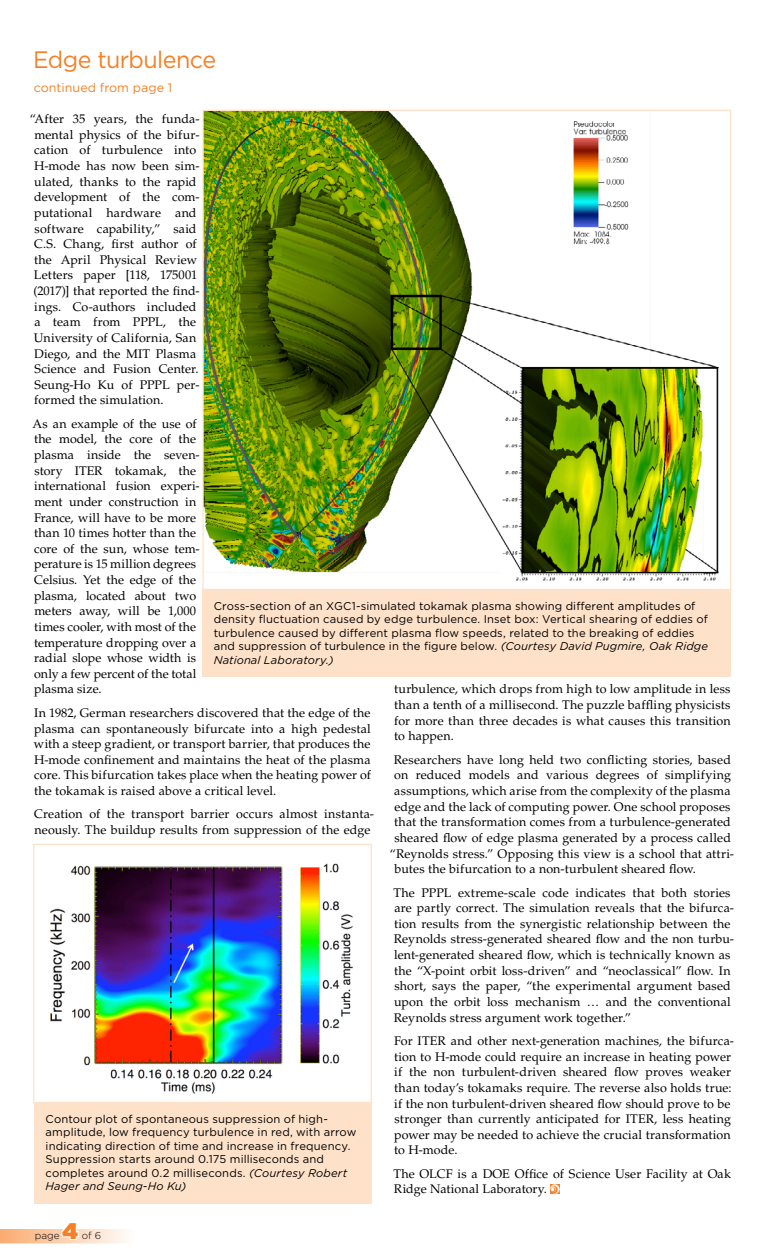
<style>
.page{position:relative;width:765px;height:1260px;background:#fff}
.page>*{position:absolute;margin:0;border:0;box-sizing:border-box;transform-origin:0 0}
.t1{font:23.75px "Gotham";letter-spacing:-.025em;color:#f58025}
.t2{font:900 22.5px "Gotham";color:#f58025}
.t3{font:12.5px/15.6px "Palatino LT Std";letter-spacing:.01em;color:#000}
.t4{font:12.5px "Gotham";color:#f58025}
.t5{font:11.25px/13.5px "Gotham";letter-spacing:.01em;color:#000}
.t6{font:300 10px "Gotham";color:#000}
.s1{font-style:italic}
</style>
<div class="page">
<svg style="left:550px;top:1184px;width:10px;height:9px"></svg>
<svg style="left:551px;top:1185px;width:8px;height:8px"></svg>
<div style="left:34px;top:1102px;width:338px;height:102px;background:#fee1c9"></div>
<div style="left:202px;top:589px;width:529px;height:88px;background:#fee1c9"></div>
<img style="left:50px;top:863px;width:303px;height:231px">
<div style="left:33px;top:844px;width:339px;height:259px;border:1px solid #fee1c9"></div>
<img style="left:204px;top:112px;width:515px;height:469px">
<svg style="left:0;top:1229px;width:126px;height:14px;background:#fbd4b6"></svg>
<h1 class="t1" style="left:33px;top:45px;width:184px">Edge turbulence</h1>
<p class="t4" style="left:34px;top:79px;width:140px">continued from page 1</p>
<p class="t3" style="left:34px;top:111px;width:168px;text-indent:-4px">“After 35 years, the funda&shy;mental physics of the bifur&shy;cation of turbulence into<br>H-mode has now been sim&shy;ulated, thanks to the rapid development of the com&shy;putational hardware and software capability,” said<br>C.S. Chang, first author of the April Physical Review<br>Letters paper [118, 175001 (2017)] that reported the find&shy;ings. Co-authors included a team from PPPL, the<br>University of California, San<br>Diego, and the MIT Plasma<br>Science and Fusion Center.<br>Seung-Ho Ku of PPPL per&shy;formed the simulation.</p>
<p class="t3" style="left:33px;top:416px;width:169px">As an example of the use of the model, the core of the plasma inside the seven&shy;story ITER tokamak, the international fusion experi&shy;ment under construction in<br>France, will have to be more than 10 times hotter than the core of the sun, whose tem&shy;perature is 15 million degrees<br>Celsius. Yet the edge of the plasma, located about two meters away, will be 1,000 times cooler, with most of the temperature dropping over a radial slope whose width is only a few percent of the total plasma size.</p>
<p class="t3" style="left:34px;top:705px;width:339px;text-align:justify">In 1982, German researchers discovered that the edge of the plasma can spontaneously bifurcate into a high pedestal with a steep gradient, or transport barrier, that produces the H-mode confinement and maintains the heat of the plasma core. This bifurcation takes place when the heating power of the tokamak is raised above a critical level.</p>
<p class="t3" style="left:34px;top:807px;width:341px">Creation of the transport barrier occurs almost instanta&shy;neously. The buildup results from suppression of the edge</p>
<p class="t5" style="left:214px;top:599px;width:496px">Cross-section of an XGC1-simulated tokamak plasma showing different amplitudes of density fluctuation caused by edge turbulence. Inset box: Vertical shearing of eddies of turbulence caused by different plasma flow speeds, related to the breaking of eddies and suppression of turbulence in the figure below. <span class="s1">(Courtesy David Pugmire, Oak Ridge National Laboratory.)</span></p>
<p class="t3" style="left:394px;top:682px;width:338px;text-align:justify">turbulence, which drops from high to low amplitude in less than a tenth of a millisecond. The puzzle baffling physicists for more than three decades is what causes this transition to happen.</p>
<p class="t3" style="left:394px;top:752px;width:339px">Researchers have long held two conflicting stories, based</p>
<p class="t3" style="left:394px;top:768px;width:339px">on reduced models and various degrees of simplifying</p>
<p class="t3" style="left:394px;top:783px;width:338px">assumptions, which arise from the complexity of the plasma</p>
<p class="t3" style="left:394px;top:799px;width:338px">edge and the lack of computing power. One school proposes</p>
<p class="t3" style="left:394px;top:814px;width:338px">that the transformation comes from a turbulence-generated</p>
<p class="t3" style="left:395px;top:830px;width:338px">sheared flow of edge plasma generated by a process called</p>
<p class="t3" style="left:390px;top:846px;width:346px">“Reynolds stress.” Opposing this view is a school that attri-</p>
<p class="t3" style="left:395px;top:861px;width:303px">butes the bifurcation to a non-turbulent sheared flow.</p>
<p class="t3" style="left:393px;top:885px;width:342px">The PPPL extreme-scale code indicates that both stories are partly correct. The simulation reveals that the bifurca&shy;tion results from the synergistic relationship between the Reynolds stress-generated sheared flow and the non turbu&shy;lent-generated sheared flow, which is technically known as the “X-point orbit loss-driven” and “neoclassical” flow. In short, says the paper, “the experimental argument based upon the orbit loss mechanism … and the conventional Reynolds stress argument work together.”</p>
<p class="t3" style="left:394px;top:1033px;width:342px">For ITER and other next-generation machines, the bifurca&shy;tion to H-mode could require an increase in heating power if the non turbulent-driven sheared flow proves weaker than today’s tokamaks require. The reverse also holds true: if the non turbulent-driven sheared flow should prove to be stronger than currently anticipated for ITER, less heating power may be needed to achieve the crucial transformation to H-mode.</p>
<p class="t3" style="left:393px;top:1166px;width:339px">The OLCF is a DOE Office of Science User Facility at Oak<br>Ridge National Laboratory.</p>
<p class="t5" style="left:46px;top:1112px;width:312px">Contour plot of spontaneous suppression of high&shy;amplitude, low frequency turbulence in red, with arrow indicating direction of time and increase in frequency.<br>Suppression starts around 0.175 milliseconds and completes around 0.2 milliseconds. <span class="s1">(Courtesy Robert Hager and Seung-Ho Ku)</span></p>
<p class="t6" style="left:35px;top:1229px;width:26px">page</p>
<h2 class="t2" style="left:62px;top:1215px;width:17px">4</h2>
<p class="t6" style="left:82px;top:1229px;width:21px">of 6</p>
</div>
